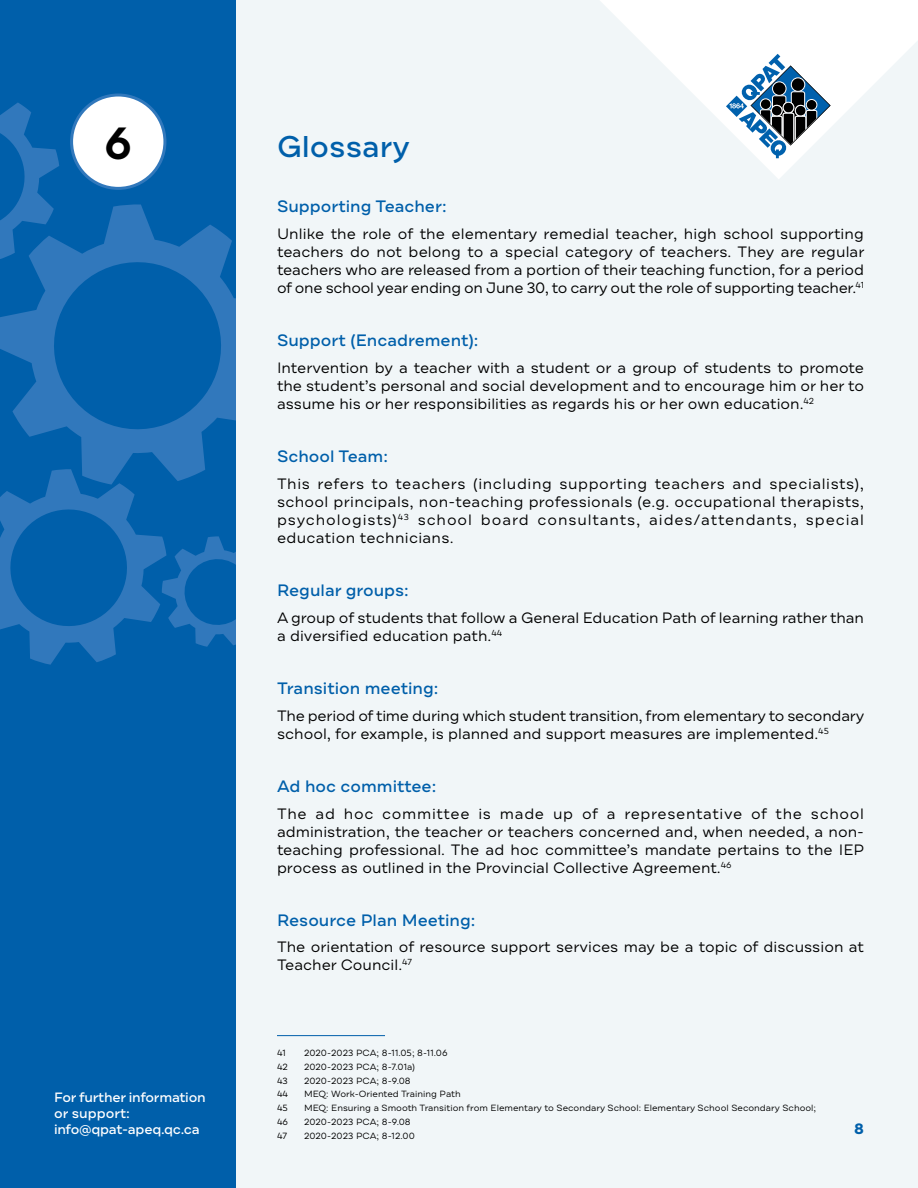
<style>
.page{position:relative;width:918px;height:1188px;background:#fff}
.page>*{position:absolute;margin:0;border:0;box-sizing:border-box;transform-origin:0 0}
.t1{font:600 45px "Draft A";color:#000}
.t2{font:500 30px "Draft A";color:#005faa}
.t3{font:500 16.5px "Draft A";color:#005faa}
.t4{font:15px/18px "Draft A";color:#000;text-align:justify}
.t5{font:700 15px "Draft A";color:#005faa}
.t6{font:500 13.5px/16.2px "Draft A";letter-spacing:-.02em;color:#fff}
.t7{font:9px "Draft A";color:#000}
</style>
<div class="page">
<div style="left:0;top:0;width:237px;height:1188px;background:#005faa"></div>
<svg style="left:0;top:204px;width:237px;height:265px"></svg>
<svg style="left:0;top:469px;width:237px;height:196px"></svg>
<svg style="left:0;top:102px;width:59px;height:160px"></svg>
<div style="left:237px;top:0;width:681px;height:1188px;background:#f1f6f8"></div>
<svg style="left:600px;top:0;width:318px;height:179px"></svg>
<svg style="left:720px;top:48px;width:116px;height:116px"></svg>
<hr style="left:277px;top:1035px;width:108px;height:1px;background:#005faa">
<div style="left:72px;top:95px;width:93px;height:93px;background:#fff;border-radius:50%"></div>
<div style="left:70px;top:94px;width:96px;height:96px;border:3px solid #3178bc;border-radius:50%"></div>
<h1 class="t1" style="left:104px;top:114px;width:30px">6</h1>
<p class="t6" style="left:54px;top:1090px;width:153px">For further information or support: info@qpat-apeq.qc.ca</p>
<h2 class="t2" style="left:277px;top:127px;width:134px">Glossary</h2>
<p class="t3" style="left:277px;top:196px;width:171px">Supporting Teacher:</p>
<p class="t4" style="left:277px;top:226px;width:589px">Unlike the role of the elementary remedial teacher, high school supporting teachers do not belong to a special category of teachers. They are regular teachers who are released from a portion of their teaching function, for a period of one school year ending on June 30, to carry out the role of supporting teacher.<sup>41</sup></p>
<p class="t3" style="left:277px;top:330px;width:203px">Support (Encadrement):</p>
<p class="t4" style="left:277px;top:360px;width:588px">Intervention by a teacher with a student or a group of students to promote the student’s personal and social development and to encourage him or her to assume his or her responsibilities as regards his or her own education.<sup>42</sup></p>
<p class="t3" style="left:277px;top:446px;width:112px">School Team:</p>
<p class="t4" style="left:277px;top:476px;width:589px">This refers to teachers (including supporting teachers and specialists), school principals, non-teaching professionals (e.g. occupational therapists, psychologists)<sup>43</sup> school board consultants, aides/attendants, special education technicians.</p>
<p class="t3" style="left:277px;top:580px;width:133px">Regular groups:</p>
<p class="t4" style="left:277px;top:610px;width:589px">A group of students that follow a General Education Path of learning rather than a diversified education path.<sup>44</sup></p>
<p class="t3" style="left:277px;top:678px;width:163px">Transition meeting:</p>
<p class="t4" style="left:277px;top:708px;width:589px">The period of time during which student transition, from elementary to secondary school, for example, is planned and support measures are implemented.<sup>45</sup></p>
<p class="t3" style="left:277px;top:776px;width:161px">Ad hoc committee:</p>
<p class="t4" style="left:277px;top:806px;width:589px">The ad hoc committee is made up of a representative of the school administration, the teacher or teachers concerned and, when needed, a non&shy;teaching professional. The ad hoc committee’s mandate pertains to the IEP process as outlined in the Provincial Collective Agreement.<sup>46</sup></p>
<p class="t3" style="left:277px;top:910px;width:200px">Resource Plan Meeting:</p>
<p class="t4" style="left:277px;top:940px;width:588px">The orientation of resource support services may be a topic of discussion at<br>Teacher Council.<sup>47</sup></p>
<p class="t7" style="left:277px;top:1047px;width:10px">41</p>
<p class="t7" style="left:304px;top:1047px;width:145px">2020-2023 PCA; 8-11.05; 8-11.06</p>
<p class="t7" style="left:277px;top:1061px;width:12px">42</p>
<p class="t7" style="left:304px;top:1061px;width:113px">2020-2023 PCA; 8-7.01a)</p>
<p class="t7" style="left:277px;top:1075px;width:12px">43</p>
<p class="t7" style="left:304px;top:1075px;width:108px">2020-2023 PCA; 8-9.08</p>
<p class="t7" style="left:277px;top:1089px;width:13px">44</p>
<p class="t7" style="left:304px;top:1089px;width:158px">MEQ: Work-Oriented Training Path</p>
<p class="t7" style="left:277px;top:1102px;width:12px">45</p>
<p class="t7" style="left:304px;top:1102px;width:514px">MEQ: Ensuring a Smooth Transition from Elementary to Secondary School: Elementary School Secondary School;</p>
<p class="t7" style="left:277px;top:1116px;width:13px">46</p>
<p class="t7" style="left:304px;top:1116px;width:108px">2020-2023 PCA; 8-9.08</p>
<p class="t7" style="left:277px;top:1130px;width:12px">47</p>
<p class="t7" style="left:304px;top:1130px;width:112px">2020-2023 PCA; 8-12.00</p>
<p class="t5" style="left:854px;top:1120px;width:11px">8</p>
</div>
